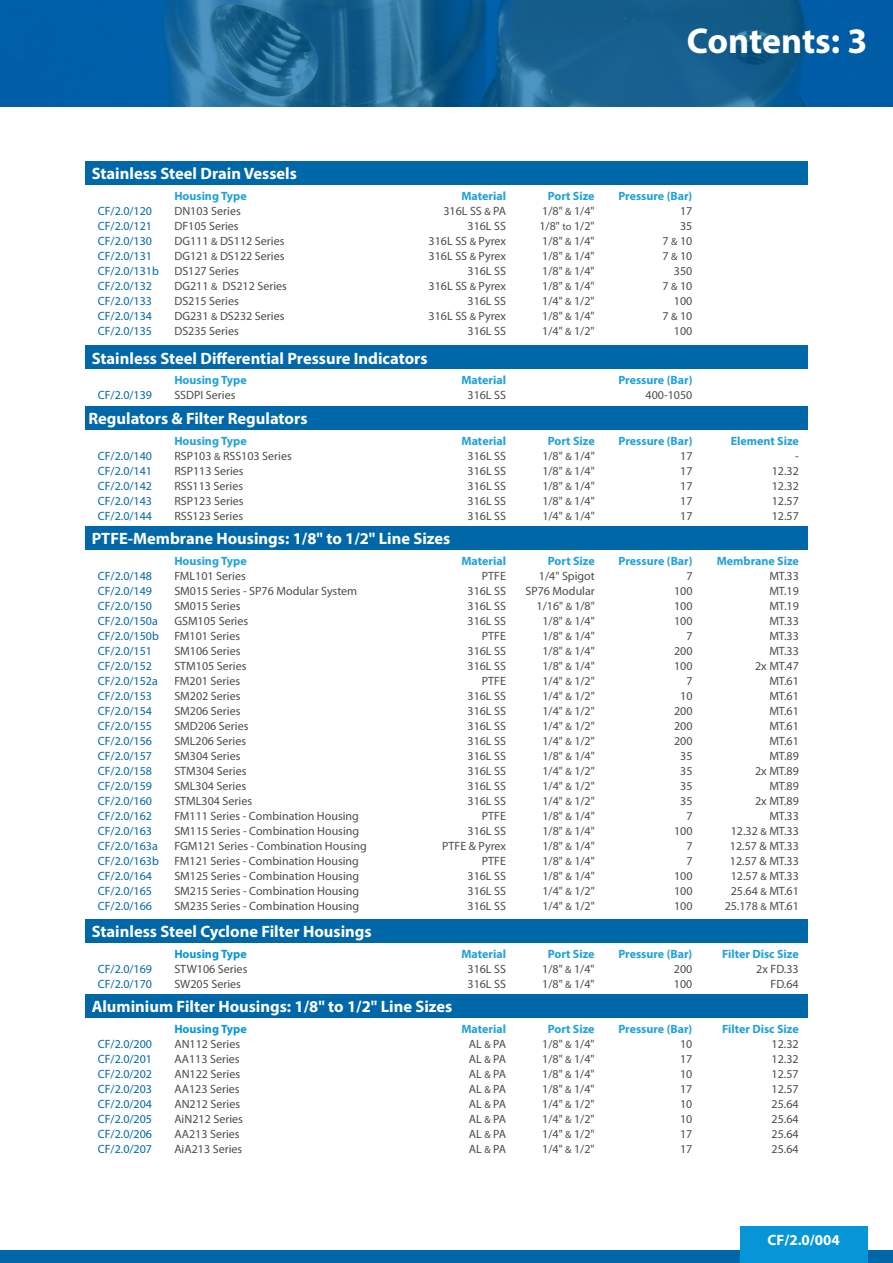
<style>
.page{position:relative;width:893px;height:1263px;background:#fff}
.page>*{position:absolute;margin:0;border:0;box-sizing:border-box;transform-origin:0 0}
.t1{font:700 36px "Myriad Pro";letter-spacing:-.005em;color:#fff}
.t2{font:700 16.5px "Myriad Pro";color:#fff}
.t3{font:700 15px "Myriad Pro";color:#fff}
.t4{font:12px/15px "Myriad Pro";color:#4b4c4d}
.t5{font:12px/15px "Myriad Pro";color:#0068a9}
.t6{font:700 12px "Myriad Pro";color:#21a1db}
.t7{font:700 12px "Myriad Pro";color:#0696d7}
.s1{font-size:10.5px}
.s2{font-weight:700;color:#21a1db}
</style>
<div class="page">
<div style="left:0;top:1250px;width:893px;height:13px;background:#0068a9"></div>
<img style="left:0;top:0;width:893px;height:106px">
<div style="left:85px;top:526px;width:723px;height:23px;background:#0068a9"></div>
<div style="left:740px;top:1226px;width:127px;height:37px;background:#0696d7"></div>
<div style="left:85px;top:162px;width:723px;height:23px;background:#0068a9"></div>
<div style="left:85px;top:406px;width:723px;height:23px;background:#0068a9"></div>
<div style="left:85px;top:919px;width:723px;height:24px;background:#0068a9"></div>
<div style="left:85px;top:994px;width:723px;height:24px;background:#0068a9"></div>
<div style="left:85px;top:346px;width:723px;height:23px;background:#0068a9"></div>
<h2 class="t2" style="left:92px;top:163px;width:207px">Stainless Steel Drain Vessels</h2>
<p class="t5" style="left:98px;top:204px;width:63px">CF/2.0/120<br>CF/2.0/121<br>CF/2.0/130<br>CF/2.0/131<br>CF/2.0/131b<br>CF/2.0/132<br>CF/2.0/133<br>CF/2.0/134<br>CF/2.0/135</p>
<p class="t6" style="left:174px;top:188px;width:74px">Housing Type</p>
<p class="t4" style="left:174px;top:204px;width:114px">DN103 Series<br>DF105 Series<br>DG111 <span class="s1">&amp;</span> DS112 Series<br>DG121 <span class="s1">&amp;</span> DS122 Series<br>DS127 Series<br>DG211 <span class="s1">&amp;</span> DS212 Series<br>DS215 Series<br>DG231 <span class="s1">&amp;</span> DS232 Series<br>DS235 Series</p>
<h1 class="t1" style="left:687px;top:17px;width:182px">Contents: 3</h1>
<p class="t4" style="left:429px;top:189px;width:79px;text-align:right"><span class="s2">Material<br></span>316L SS <span class="s1">&amp;</span> PA<br>316L SS<br>316L SS <span class="s1">&amp;</span> Pyrex<br>316L SS <span class="s1">&amp;</span> Pyrex<br>316L SS<br>316L SS <span class="s1">&amp;</span> Pyrex<br>316L SS<br>316L SS <span class="s1">&amp;</span> Pyrex<br>316L SS</p>
<p class="t4" style="left:539px;top:189px;width:57px;text-align:justify;text-indent:8px"><span class="s2">Port Size </span>1/8" <span class="s1">&amp;</span> 1/4" 1/8" <span class="s1">to</span> 1/2" 1/8" <span class="s1">&amp;</span> 1/4" 1/8" <span class="s1">&amp;</span> 1/4" 1/8" <span class="s1">&amp;</span> 1/4" 1/8" <span class="s1">&amp;</span> 1/4" 1/4" <span class="s1">&amp;</span> 1/2" 1/8" <span class="s1">&amp;</span> 1/4" 1/4" <span class="s1">&amp;</span> 1/2"</p>
<p class="t6" style="left:618px;top:188px;width:76px">Pressure (Bar)</p>
<p class="t4" style="left:662px;top:204px;width:31px;text-align:right">17<br>35<br>7 <span class="s1">&amp;</span> 10<br>7 <span class="s1">&amp;</span> 10<br>350<br>7 <span class="s1">&amp;</span> 10<br>100<br>7 <span class="s1">&amp;</span> 10<br>100</p>
<h2 class="t2" style="left:92px;top:347px;width:337px">Stainless Steel Differential Pressure Indicators</h2>
<p class="t5" style="left:98px;top:388px;width:56px">CF/2.0/139</p>
<p class="t6" style="left:174px;top:373px;width:74px">Housing Type</p>
<p class="t4" style="left:174px;top:388px;width:63px">SSDPI Series</p>
<p class="t6" style="left:461px;top:373px;width:46px">Material</p>
<p class="t4" style="left:467px;top:388px;width:40px">316L SS</p>
<h2 class="t2" style="left:88px;top:407px;width:221px">Regulators &amp; Filter Regulators</h2>
<p class="t5" style="left:98px;top:448px;width:56px;text-align:justify">CF/2.0/140<br>CF/2.0/141<br>CF/2.0/142<br>CF/2.0/143<br>CF/2.0/144</p>
<p class="t4" style="left:174px;top:433px;width:119px"><span class="s2">Housing Type<br></span>RSP103 <span class="s1">&amp;</span> RSS103 Series<br>RSP113 Series<br>RSS113 Series<br>RSP123 Series<br>RSS123 Series</p>
<p class="t6" style="left:462px;top:433px;width:46px">Material</p>
<p class="t4" style="left:468px;top:448px;width:40px;text-align:justify">316L SS 316L SS 316L SS 316L SS 316L SS</p>
<h2 class="t2" style="left:92px;top:528px;width:360px">PTFE-Membrane Housings: 1/8" to 1/2" Line Sizes</h2>
<p class="t5" style="left:98px;top:568px;width:63px">CF/2.0/148<br>CF/2.0/149<br>CF/2.0/150<br>CF/2.0/150a<br>CF/2.0/150b<br>CF/2.0/151<br>CF/2.0/152<br>CF/2.0/152a<br>CF/2.0/153<br>CF/2.0/154<br>CF/2.0/155<br>CF/2.0/156<br>CF/2.0/157<br>CF/2.0/158<br>CF/2.0/159<br>CF/2.0/160<br>CF/2.0/162<br>CF/2.0/163<br>CF/2.0/163a<br>CF/2.0/163b<br>CF/2.0/164<br>CF/2.0/165<br>CF/2.0/166</p>
<p class="t6" style="left:461px;top:553px;width:46px">Material</p>
<p class="t4" style="left:442px;top:568px;width:65px;text-align:right">PTFE<br>316L SS<br>316L SS<br>316L SS<br>PTFE<br>316L SS<br>316L SS<br>PTFE<br>316L SS<br>316L SS<br>316L SS<br>316L SS<br>316L SS<br>316L SS<br>316L SS<br>316L SS<br>PTFE<br>316L SS<br>PTFE &amp; Pyrex<br>PTFE<br>316L SS<br>316L SS<br>316L SS</p>
<p class="t6" style="left:174px;top:553px;width:74px">Housing Type</p>
<p class="t4" style="left:174px;top:568px;width:194px">FML101 Series<br>SM015 Series - SP76 Modular System<br>SM015 Series<br>GSM105 Series<br>FM101 Series<br>SM106 Series<br>STM105 Series<br>FM201 Series<br>SM202 Series<br>SM206 Series<br>SMD206 Series<br>SML206 Series<br>SM304 Series<br>STM304 Series<br>SML304 Series<br>STML304 Series<br>FM111 Series - Combination Housing<br>SM115 Series - Combination Housing<br>FGM121 Series - Combination Housing<br>FM121 Series - Combination Housing<br>SM125 Series - Combination Housing<br>SM215 Series - Combination Housing<br>SM235 Series - Combination Housing</p>
<h2 class="t2" style="left:92px;top:921px;width:281px">Stainless Steel Cyclone Filter Housings</h2>
<p class="t5" style="left:98px;top:961px;width:56px">CF/2.0/169<br>CF/2.0/170</p>
<p class="t7" style="left:174px;top:946px;width:74px">Housing Type</p>
<p class="t4" style="left:174px;top:961px;width:75px">STW106 Series<br>SW205 Series</p>
<p class="t6" style="left:461px;top:946px;width:46px">Material</p>
<p class="t4" style="left:467px;top:961px;width:40px">316L SS<br>316L SS</p>
<p class="t6" style="left:618px;top:373px;width:76px">Pressure (Bar)</p>
<p class="t4" style="left:646px;top:388px;width:48px">400-1050</p>
<p class="t4" style="left:542px;top:433px;width:54px;text-align:center"><span class="s2">Port Size<br></span>1/8" <span class="s1">&amp;</span> 1/4"<br>1/8" <span class="s1">&amp;</span> 1/4"<br>1/8" <span class="s1">&amp;</span> 1/4"<br>1/8" <span class="s1">&amp;</span> 1/4"<br>1/4" <span class="s1">&amp;</span> 1/4"</p>
<p class="t6" style="left:619px;top:433px;width:76px">Pressure (Bar)</p>
<p class="t4" style="left:680px;top:448px;width:14px;text-align:justify">17<br>17<br>17<br>17<br>17</p>
<p class="t6" style="left:548px;top:553px;width:48px">Port Size</p>
<p class="t4" style="left:525px;top:568px;width:71px;text-align:right">1/4" Spigot<br>SP76 Modular<br>1/16" <span class="s1">&amp;</span> 1/8"<br>1/8" <span class="s1">&amp;</span> 1/4"<br>1/8" <span class="s1">&amp;</span> 1/4"<br>1/8" <span class="s1">&amp;</span> 1/4"<br>1/8" <span class="s1">&amp;</span> 1/4"<br>1/4" <span class="s1">&amp;</span> 1/2"<br>1/4" <span class="s1">&amp;</span> 1/2"<br>1/4" <span class="s1">&amp;</span> 1/2"<br>1/4" <span class="s1">&amp;</span> 1/2"<br>1/4" <span class="s1">&amp;</span> 1/2"<br>1/8" <span class="s1">&amp;</span> 1/4"<br>1/4" <span class="s1">&amp;</span> 1/2"<br>1/4" <span class="s1">&amp;</span> 1/2"<br>1/4" <span class="s1">&amp;</span> 1/2"<br>1/8" <span class="s1">&amp;</span> 1/4"<br>1/8" <span class="s1">&amp;</span> 1/4"<br>1/8" <span class="s1">&amp;</span> 1/4"<br>1/8" <span class="s1">&amp;</span> 1/4"<br>1/8" <span class="s1">&amp;</span> 1/4"<br>1/4" <span class="s1">&amp;</span> 1/2"<br>1/4" <span class="s1">&amp;</span> 1/2"</p>
<p class="t6" style="left:619px;top:553px;width:76px">Pressure (Bar)</p>
<p class="t4" style="left:674px;top:568px;width:20px;text-align:right">7<br>100<br>100<br>100<br>7<br>200<br>100<br>7<br>10<br>200<br>200<br>200<br>35<br>35<br>35<br>35<br>7<br>100<br>7<br>7<br>100<br>100<br>100</p>
<p class="t4" style="left:542px;top:946px;width:54px;text-align:center"><span class="s2">Port Size<br></span>1/8" <span class="s1">&amp;</span> 1/4"<br>1/8" <span class="s1">&amp;</span> 1/4"</p>
<p class="t6" style="left:618px;top:946px;width:76px">Pressure (Bar)</p>
<p class="t4" style="left:674px;top:961px;width:20px">200<br>100</p>
<h2 class="t2" style="left:92px;top:996px;width:362px">Aluminium Filter Housings: 1/8" to 1/2" Line Sizes</h2>
<p class="t5" style="left:98px;top:1036px;width:56px;text-align:justify">CF/2.0/200<br>CF/2.0/201<br>CF/2.0/202<br>CF/2.0/203<br>CF/2.0/204<br>CF/2.0/205<br>CF/2.0/206<br>CF/2.0/207</p>
<p class="t7" style="left:174px;top:1021px;width:74px">Housing Type</p>
<p class="t4" style="left:174px;top:1036px;width:70px">AN112 Series<br>AA113 Series<br>AN122 Series<br>AA123 Series<br>AN212 Series<br>AiN212 Series<br>AA213 Series<br>AiA213 Series</p>
<p class="t4" style="left:469px;top:1021px;width:39px;text-align:justify;text-indent:-7px"><span class="s2">Material </span>AL <span class="s1">&amp;</span> PA AL <span class="s1">&amp;</span> PA AL <span class="s1">&amp;</span> PA AL <span class="s1">&amp;</span> PA AL <span class="s1">&amp;</span> PA AL <span class="s1">&amp;</span> PA AL <span class="s1">&amp;</span> PA AL <span class="s1">&amp;</span> PA</p>
<p class="t4" style="left:542px;top:1021px;width:54px;text-align:center"><span class="s2">Port Size<br></span>1/8" <span class="s1">&amp;</span> 1/4"<br>1/8" <span class="s1">&amp;</span> 1/4"<br>1/8" <span class="s1">&amp;</span> 1/4"<br>1/8" <span class="s1">&amp;</span> 1/4"<br>1/4" <span class="s1">&amp;</span> 1/2"<br>1/4" <span class="s1">&amp;</span> 1/2"<br>1/4" <span class="s1">&amp;</span> 1/2"<br>1/4" <span class="s1">&amp;</span> 1/2"</p>
<p class="t6" style="left:618px;top:1021px;width:76px">Pressure (Bar)</p>
<p class="t4" style="left:680px;top:1036px;width:14px;text-align:justify">10<br>17<br>10<br>17<br>10<br>10<br>17<br>17</p>
<p class="t6" style="left:731px;top:433px;width:70px">Element Size</p>
<p class="t4" style="left:772px;top:448px;width:29px;text-align:justify;text-indent:23px">- 12.32<br>12.32<br>12.57<br>12.57</p>
<p class="t6" style="left:717px;top:553px;width:84px">Membrane Size</p>
<p class="t4" style="left:725px;top:568px;width:76px;text-align:right">MT.33<br>MT.19<br>MT.19<br>MT.33<br>MT.33<br>MT.33<br>2x MT.47<br>MT.61<br>MT.61<br>MT.61<br>MT.61<br>MT.61<br>MT.89<br>2x MT.89<br>MT.89<br>2x MT.89<br>MT.33<br>12.32 <span class="s1">&amp;</span> MT.33<br>12.57 &amp; MT.33<br>12.57 &amp; MT.33<br>12.57 <span class="s1">&amp;</span> MT.33<br>25.64 <span class="s1">&amp;</span> MT.61<br>25.178 <span class="s1">&amp;</span> MT.61</p>
<p class="t6" style="left:722px;top:946px;width:78px">Filter Disc Size</p>
<p class="t4" style="left:756px;top:961px;width:44px;text-align:right">2x FD.33<br>FD.64</p>
<p class="t6" style="left:722px;top:1021px;width:78px">Filter Disc Size</p>
<p class="t4" style="left:772px;top:1036px;width:29px;text-align:justify">12.32<br>12.32<br>12.57<br>12.57<br>25.64<br>25.64<br>25.64<br>25.64</p>
<p class="t3" style="left:767px;top:1230px;width:74px">CF/2.0/004</p>
</div>
